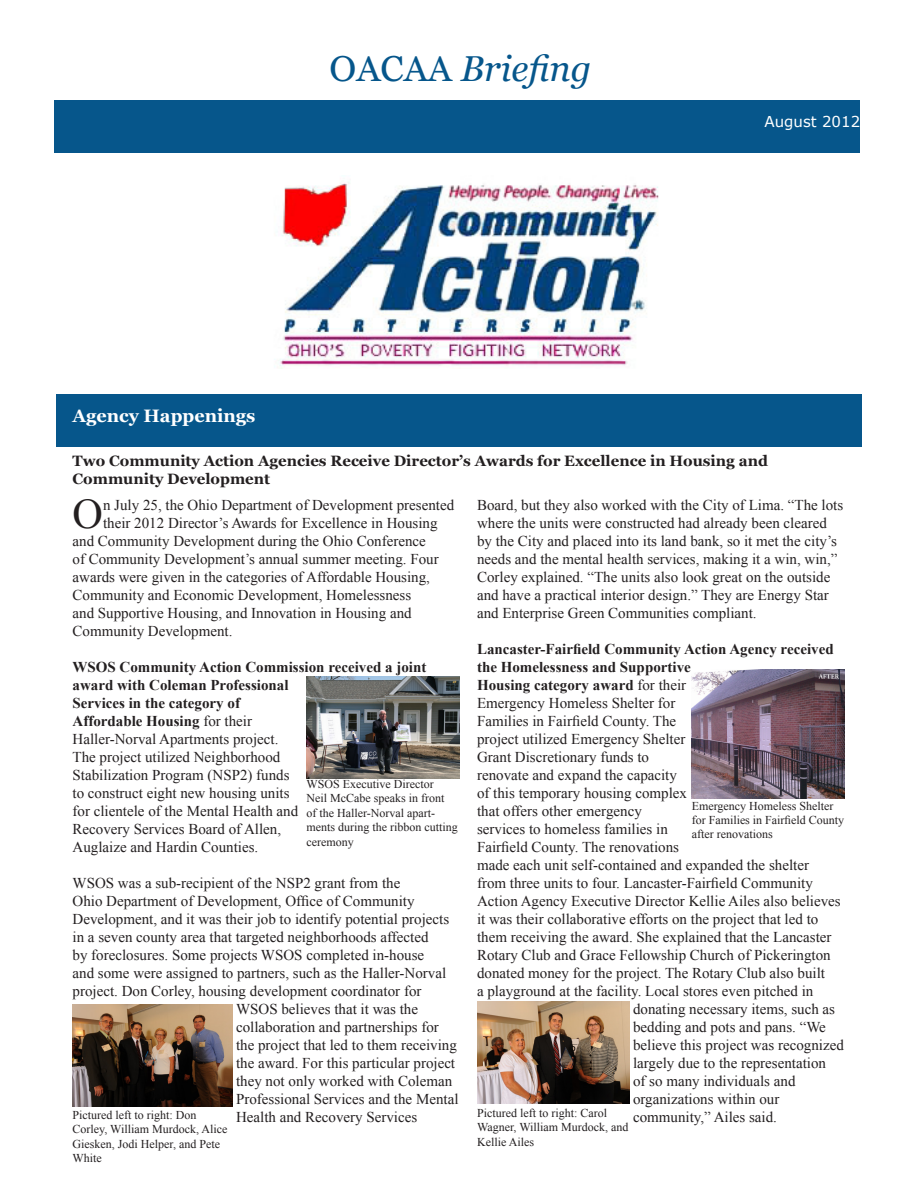
<style>
.page{position:relative;width:918px;height:1188px;background:#fff}
.page>*{position:absolute;margin:0;border:0;box-sizing:border-box;transform-origin:0 0}
.t1{font:42.15px "Times New Roman";color:#231f20}
.t2{font:italic 36px "Georgia";color:#06568b}
.t3{font:700 18px "Georgia";color:#fff}
.t4{font:15px/18px "Times New Roman";color:#231f20}
.t5{font:700 15px "Times New Roman";color:#231f20}
.t6{font:700 15px/18px "Georgia";color:#231f20}
.t7{font:15px "Verdana";color:#fff}
.t8{font:12px/14.4px "Times New Roman";color:#231f20}
.s1{font-style:normal}
.s2{font-weight:400}
.s3{font-weight:700}
</style>
<div class="page">
<div style="left:55px;top:101px;width:805px;height:52px;background:#06568b"></div>
<img style="left:274px;top:181px;width:385px;height:188px">
<div style="left:57px;top:395px;width:805px;height:52px;background:#06568b"></div>
<img style="left:307px;top:677px;width:152px;height:101px">
<img style="left:73px;top:1004px;width:160px;height:102px">
<img style="left:692px;top:669px;width:152px;height:129px">
<img style="left:477px;top:1001px;width:153px;height:103px">
<p class="t2" style="left:330px;top:46px;width:263px"><span class="s1">OACAA</span> Briefing</p>
<p class="t7" style="left:765px;top:111px;width:97px">August 2012</p>
<p class="t3" style="left:73px;top:404px;width:184px">Agency Happenings</p>
<p class="t6" style="left:73px;top:452px;width:697px">Two Community Action Agencies Receive Director’s Awards for Excellence in Housing and<br>Community Development</p>
<p class="t1" style="left:73px;top:485px;width:32px">O</p>
<p class="t4" style="left:103px;top:496px;width:353px">n July 25, the Ohio Department of Development presented</p>
<p class="t4" style="left:477px;top:496px;width:368px">Board, but they also worked with the City of Lima. “The lots where the units were constructed had already been cleared by the City and placed into its land bank, so it met the city’s needs and the mental health services, making it a win, win,” Corley explained. “The units also look great on the outside and have a practical interior design.” They are Energy Star and Enterprise Green Communities compliant.</p>
<p class="t5" style="left:477px;top:639px;width:358px">Lancaster-Fairfield Community Action Agency received</p>
<p class="t5" style="left:477px;top:657px;width:215px">the Homelessness and Supportive</p>
<p class="t5" style="left:477px;top:675px;width:211px">Housing category award <span class="s2">for their</span></p>
<p class="t4" style="left:477px;top:694px;width:200px">Emergency Homeless Shelter for</p>
<p class="t4" style="left:477px;top:712px;width:201px">Families in Fairfield County. The</p>
<p class="t4" style="left:477px;top:730px;width:210px">project utilized Emergency Shelter</p>
<p class="t4" style="left:477px;top:748px;width:174px">Grant Discretionary funds to</p>
<p class="t4" style="left:477px;top:766px;width:201px">renovate and expand the capacity</p>
<p class="t4" style="left:477px;top:784px;width:211px">of this temporary housing complex</p>
<p class="t4" style="left:477px;top:802px;width:166px">that offers other emergency</p>
<p class="t4" style="left:477px;top:820px;width:192px">services to homeless families in</p>
<p class="t4" style="left:477px;top:838px;width:204px">Fairfield County. The renovations</p>
<p class="t4" style="left:477px;top:856px;width:333px">made each unit self-contained and expanded the shelter</p>
<p class="t4" style="left:477px;top:874px;width:337px">from three units to four. Lancaster-Fairfield Community</p>
<p class="t4" style="left:477px;top:892px;width:365px">Action Agency Executive Director Kellie Ailes also believes</p>
<p class="t4" style="left:477px;top:910px;width:343px">it was their collaborative efforts on the project that led to</p>
<p class="t4" style="left:477px;top:928px;width:356px">them receiving the award. She explained that the Lancaster</p>
<p class="t4" style="left:477px;top:946px;width:355px">Rotary Club and Grace Fellowship Church of Pickerington</p>
<p class="t4" style="left:477px;top:964px;width:350px">donated money for the project. The Rotary Club also built</p>
<p class="t4" style="left:477px;top:982px;width:338px">a playground at the facility. Local stores even pitched in</p>
<p class="t4" style="left:633px;top:1000px;width:204px">donating necessary items, such as</p>
<p class="t4" style="left:633px;top:1018px;width:194px">bedding and pots and pans. “We</p>
<p class="t4" style="left:633px;top:1036px;width:212px">believe this project was recognized</p>
<p class="t4" style="left:633px;top:1054px;width:195px">largely due to the representation</p>
<p class="t4" style="left:633px;top:1072px;width:164px">of so many individuals and</p>
<p class="t4" style="left:633px;top:1090px;width:148px">organizations within our</p>
<p class="t4" style="left:633px;top:1108px;width:146px">community,” Ailes said.</p>
<p class="t4" style="left:103px;top:514px;width:336px">their 2012 Director’s Awards for Excellence in Housing</p>
<p class="t4" style="left:73px;top:532px;width:355px">and Community Development during the Ohio Conference</p>
<p class="t4" style="left:73px;top:550px;width:368px">of Community Development’s annual summer meeting. Four</p>
<p class="t4" style="left:73px;top:568px;width:359px">awards were given in the categories of Affordable Housing,</p>
<p class="t4" style="left:73px;top:586px;width:340px">Community and Economic Development, Homelessness</p>
<p class="t4" style="left:73px;top:604px;width:341px">and Supportive Housing, and Innovation in Housing and</p>
<p class="t4" style="left:73px;top:622px;width:162px">Community Development.</p>
<p class="t4" style="left:73px;top:658px;width:355px"><span class="s3">WSOS Community Action Commission received a joint award with Coleman Professional<br>Services in the category of<br>Affordable Housing</span> for their<br>Haller-Norval Apartments project.<br>The project utilized Neighborhood<br>Stabilization Program (NSP2) funds<br>to construct eight new housing units<br>for clientele of the Mental Health and<br>Recovery Services Board of Allen,<br>Auglaize and Hardin Counties.</p>
<p class="t4" style="left:73px;top:874px;width:329px">WSOS was a sub-recipient of the NSP2 grant from the</p>
<p class="t4" style="left:73px;top:892px;width:344px">Ohio Department of Development, Office of Community</p>
<p class="t4" style="left:73px;top:910px;width:378px">Development, and it was their job to identify potential projects</p>
<p class="t4" style="left:73px;top:928px;width:357px">in a seven county area that targeted neighborhoods affected</p>
<p class="t4" style="left:73px;top:946px;width:353px">by foreclosures. Some projects WSOS completed in-house</p>
<p class="t4" style="left:73px;top:964px;width:375px">and some were assigned to partners, such as the Haller-Norval</p>
<p class="t4" style="left:73px;top:982px;width:350px">project. Don Corley, housing development coordinator for</p>
<p class="t4" style="left:236px;top:1000px;width:184px">WSOS believes that it was the</p>
<p class="t4" style="left:236px;top:1018px;width:204px">collaboration and partnerships for</p>
<p class="t4" style="left:236px;top:1036px;width:222px">the project that led to them receiving</p>
<p class="t4" style="left:236px;top:1054px;width:221px">the award. For this particular project</p>
<p class="t4" style="left:236px;top:1072px;width:218px">they not only worked with Coleman</p>
<p class="t4" style="left:236px;top:1090px;width:224px">Professional Services and the Mental</p>
<p class="t4" style="left:236px;top:1108px;width:183px">Health and Recovery Services</p>
<p class="t8" style="left:307px;top:777px;width:153px">WSOS Executive Director<br>Neil McCabe speaks in front<br>of the Haller-Norval apart&shy;ments during the ribbon cutting ceremony</p>
<p class="t8" style="left:692px;top:798px;width:154px">Emergency Homeless Shelter for Families in Fairfield County after renovations</p>
<p class="t8" style="left:477px;top:1105px;width:153px">Pictured left to right: Carol<br>Wagner, William Murdock, and<br>Kellie Ailes</p>
<p class="t8" style="left:73px;top:1108px;width:156px">Pictured left to right: Don<br>Corley, William Murdock, Alice<br>Giesken, Jodi Helper, and Pete<br>White</p>
</div>
